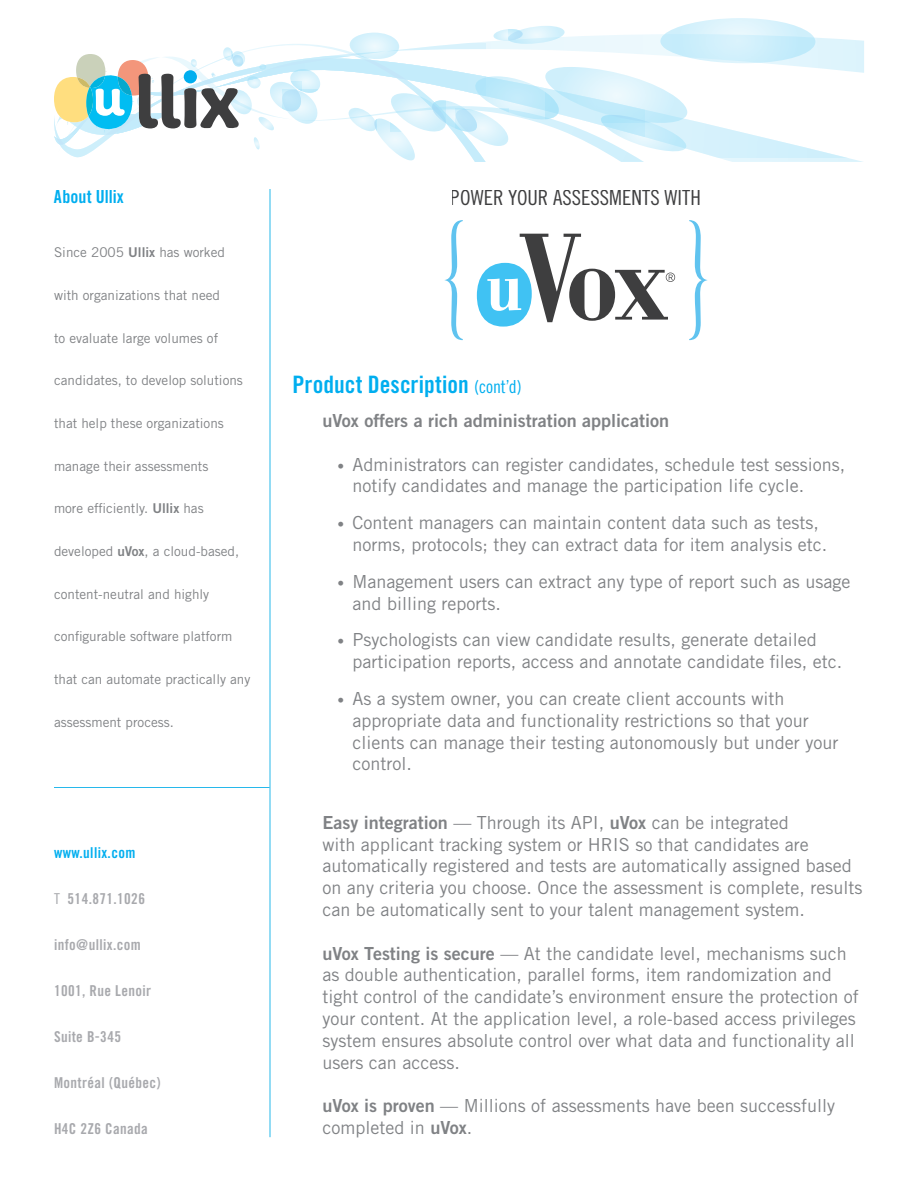
<style>
.page{position:relative;width:918px;height:1188px;background:#fff}
.page>*{position:absolute;margin:0;border:0;box-sizing:border-box;transform-origin:0 0}
.t1{font:24px "Trade Gothic Bold Cond Twenty";letter-spacing:.005em;color:#00aeef}
.t2{font:21px "Trade Gothic Cond Eighteen";letter-spacing:.005em;color:#3e3e3f}
.t3{font:18px/21.8px "Trade Gothic";color:#808285}
.t4{font:18px "Trade Gothic Bold Two";color:#808285}
.t5{font:18px "Trade Gothic Bold Cond Twenty";color:#00aeef}
.t6{font:15px "Trade Gothic Bold Cond Twenty";letter-spacing:.025em;color:#a8a9ad}
.t7{font:15px "Trade Gothic Bold Cond Twenty";letter-spacing:.025em;color:#00aeef}
.t8{font:13.5px "Trade Gothic";color:#808285}
.s1{font-family:"Trade Gothic Bold Two"}
.s2{font-family:"Trade Gothic Cond Eighteen"}
.s3{font-family:"Trade Gothic Cond Eighteen";font-size:18px}
.s4{font-size:13.5px}
</style>
<div class="page">
<hr style="left:270px;top:189px;width:1px;height:948px;background:#27b8eb">
<hr style="left:54px;top:787px;width:216px;height:1px;background:#27b8eb">
<svg style="left:477px;top:234px;width:198px;height:93px"></svg>
<svg style="left:445px;top:220px;width:18px;height:120px"></svg>
<svg style="left:689px;top:220px;width:18px;height:120px"></svg>
<svg style="left:815px;top:37px;width:49px;height:120px"></svg>
<svg style="left:54px;top:18px;width:761px;height:144px"></svg>
<p class="t5" style="left:54px;top:185px;width:71px">About Ullix</p>
<p class="t8" style="left:54px;top:244px;width:172px">Since 2005 <span class="s1">Ullix</span> has worked</p>
<p class="t8" style="left:54px;top:287px;width:168px">with organizations that need</p>
<p class="t8" style="left:54px;top:330px;width:166px">to evaluate large volumes of</p>
<p class="t8" style="left:54px;top:372px;width:190px">candidates, to develop solutions</p>
<p class="t8" style="left:54px;top:415px;width:171px">that help these organizations</p>
<p class="t8" style="left:54px;top:458px;width:156px">manage their assessments</p>
<p class="t8" style="left:54px;top:501px;width:151px">more efficiently. <span class="s1">Ullix</span> has</p>
<p class="t8" style="left:54px;top:543px;width:187px">developed <span class="s1">uVox</span>, a cloud-based,</p>
<p class="t8" style="left:54px;top:586px;width:157px">content-neutral and highly</p>
<p class="t8" style="left:54px;top:629px;width:180px">configurable software platform</p>
<p class="t8" style="left:54px;top:671px;width:198px">that can automate practically any</p>
<p class="t8" style="left:54px;top:714px;width:121px">assessment process.</p>
<p class="t7" style="left:54px;top:844px;width:83px">www.ullix.com</p>
<p class="t6" style="left:54px;top:890px;width:93px"><span class="s2">T</span> 514.871.1026</p>
<p class="t6" style="left:54px;top:936px;width:88px">info@ullix.com</p>
<p class="t6" style="left:54px;top:982px;width:99px">1001, Rue Lenoir</p>
<p class="t6" style="left:54px;top:1028px;width:69px">Suite B-345</p>
<p class="t6" style="left:54px;top:1074px;width:108px">Montréal (Québec)</p>
<p class="t6" style="left:54px;top:1120px;width:95px">H4C 2Z6 Canada</p>
<p class="t2" style="left:451px;top:186px;width:252px">POWER YOUR ASSESSMENTS WITH</p>
<h1 class="t1" style="left:292px;top:370px;width:231px">Product Description <span class="s3">(cont’d)</span></h1>
<p class="t4" style="left:323px;top:410px;width:348px">uVox offers a rich administration application</p>
<p class="t3" style="left:352px;top:453px;width:494px;text-indent:-15px"><span class="s4">•</span> Administrators can register candidates, schedule test sessions, notify candidates and manage the participation life cycle.</p>
<p class="t3" style="left:352px;top:512px;width:476px;text-indent:-15px"><span class="s4">•</span> Content managers can maintain content data such as tests, norms, protocols; they can extract data for item analysis etc.</p>
<p class="t3" style="left:352px;top:570px;width:499px;text-indent:-15px"><span class="s4">•</span> Management users can extract any type of report such as usage and billing reports.</p>
<p class="t3" style="left:352px;top:629px;width:491px;text-indent:-15px"><span class="s4">•</span> Psychologists can view candidate results, generate detailed participation reports, access and annotate candidate files, etc.</p>
<p class="t3" style="left:352px;top:688px;width:487px;text-indent:-15px"><span class="s4">•</span> As a system owner, you can create client accounts with appropriate data and functionality restrictions so that your clients can manage their testing autonomously but under your control.</p>
<p class="t3" style="left:322px;top:811px;width:541px"><span class="s1">Easy integration</span> — Through its API, <span class="s1">uVox</span> can be integrated<br>with applicant tracking system or HRIS so that candidates are automatically registered and tests are automatically assigned based on any criteria you choose. Once the assessment is complete, results can be automatically sent to your talent management system.</p>
<p class="t3" style="left:322px;top:942px;width:538px"><span class="s1">uVox Testing is secure</span> — At the candidate level, mechanisms such as double authentication, parallel forms, item randomization and tight control of the candidate’s environment ensure the protection of your content. At the application level, a role-based access privileges system ensures absolute control over what data and functionality all users can access.</p>
<p class="t3" style="left:322px;top:1095px;width:514px"><span class="s1">uVox is proven</span> — Millions of assessments have been successfully completed in <span class="s1">uVox</span>.</p>
</div>
